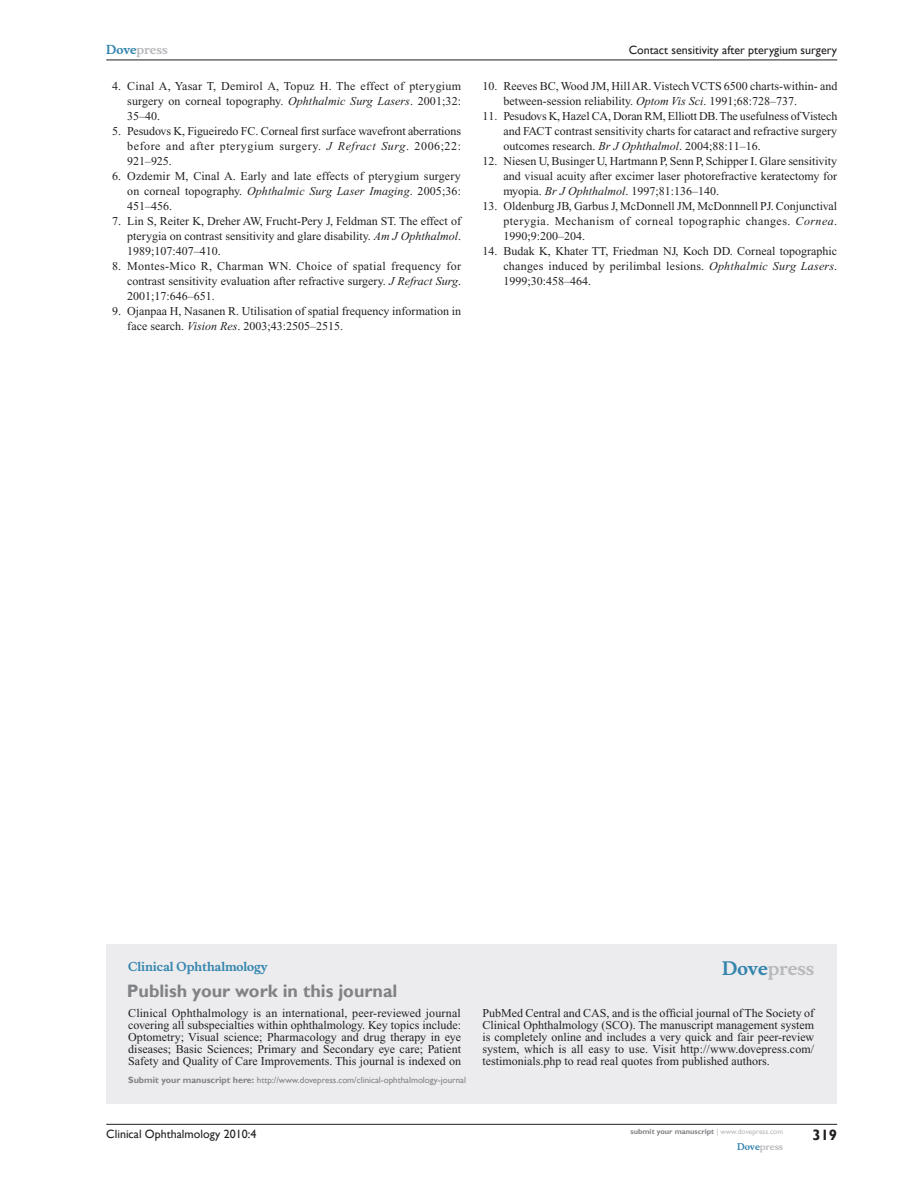
<style>
.page{position:relative;width:918px;height:1188px;background:#fff}
.page>*{position:absolute;margin:0;border:0;box-sizing:border-box;transform-origin:0 0}
.t1{font:700 18px "Gill Sans";color:#808285}
.t2{font:700 18px "Musee";color:#b8b9bc}
.t3{font:700 15px "Gill Sans";color:#231f20}
.t4{font:12px/15px "Times New Roman";color:#231f20;text-align:justify}
.t5{font:12px "Gill Sans";color:#231f20}
.t6{font:700 12px "Musee";color:#3485ae}
.t7{font:700 12px "Musee";color:#b8b9bc}
.t8{font:9px "Gill Sans";color:#808285}
.t9{font:700 9px "Musee";color:#b8b9bc}
.t10{font:700 7.5px "Gill Sans";color:#808285}
.s1{color:#3485ae}
.s2{font-style:italic}
.s3{font-weight:700}
.s4{font-weight:400;color:#b8b9bc}
</style>
<div class="page">
<div style="left:106px;top:944px;width:731px;height:159px;background:#ececee"></div>
<hr style="left:106px;top:1124px;width:731px;height:1px;background:#231f20">
<hr style="left:106px;top:60px;width:731px;height:1px;background:#231f20">
<p class="t7" style="left:106px;top:43px;width:63px"><span class="s1">Dove</span>press</p>
<p class="t5" style="left:629px;top:43px;width:210px">Contact sensitivity after pterygium surgery</p>
<p class="t4" style="left:127px;top:79px;width:335px;text-indent:-15px">4. Cinal A, Yasar T, Demirol A, Topuz H. The effect of pterygium surgery on corneal topography. <span class="s2">Ophthalmic Surg Lasers</span>. 2001;32:<br>35–40.</p>
<p class="t4" style="left:127px;top:124px;width:335px;text-indent:-15px">5. Pesudovs K, Figueiredo FC. Corneal first surface wavefront aberrations before and after pterygium surgery. <span class="s2">J Refract Surg</span>. 2006;22:<br>921–925.</p>
<p class="t4" style="left:127px;top:169px;width:335px;text-indent:-15px">6. Ozdemir M, Cinal A. Early and late effects of pterygium surgery on corneal topography. <span class="s2">Ophthalmic Surg Laser Imaging</span>. 2005;36:<br>451–456.</p>
<p class="t4" style="left:127px;top:214px;width:335px;text-indent:-15px">7. Lin S, Reiter K, Dreher AW, Frucht-Pery J, Feldman ST. The effect of pterygia on contrast sensitivity and glare disability. <span class="s2">Am J Ophthalmol</span>.<br>1989;107:407–410.</p>
<p class="t4" style="left:127px;top:259px;width:335px;text-indent:-15px">8. Montes-Mico R, Charman WN. Choice of spatial frequency for contrast sensitivity evaluation after refractive surgery. <span class="s2">J Refract Surg</span>.<br>2001;17:646–651.</p>
<p class="t4" style="left:127px;top:304px;width:335px;text-indent:-15px">9. Ojanpaa H, Nasanen R. Utilisation of spatial frequency information in face search. <span class="s2">Vision Res</span>. 2003;43:2505–2515.</p>
<p class="t4" style="left:503px;top:79px;width:335px;text-indent:-21px">10. Reeves BC, Wood JM, Hill AR. Vistech VCTS 6500 charts-within- and between-session reliability. <span class="s2">Optom Vis Sci</span>. 1991;68:728–737.</p>
<p class="t4" style="left:503px;top:109px;width:335px;text-indent:-21px">11. Pesudovs K, Hazel CA, Doran RM, Elliott DB. The usefulness of Vistech and FACT contrast sensitivity charts for cataract and refractive surgery outcomes research. <span class="s2">Br J Ophthalmol</span>. 2004;88:11–16.</p>
<p class="t4" style="left:503px;top:154px;width:335px;text-indent:-21px">12. Niesen U, Businger U, Hartmann P, Senn P, Schipper I. Glare sensitivity and visual acuity after excimer laser photorefractive keratectomy for myopia. <span class="s2">Br J Ophthalmol</span>. 1997;81:136–140.</p>
<p class="t4" style="left:503px;top:199px;width:335px;text-indent:-21px">13. Oldenburg JB, Garbus J, McDonnell JM, McDonnnell PJ. Conjunctival pterygia. Mechanism of corneal topographic changes. <span class="s2">Cornea</span>.<br>1990;9:200–204.</p>
<p class="t4" style="left:503px;top:244px;width:335px;text-indent:-21px">14. Budak K, Khater TT, Friedman NJ, Koch DD. Corneal topographic changes induced by perilimbal lesions. <span class="s2">Ophthalmic Surg Lasers</span>.<br>1999;30:458–464.</p>
<p class="t6" style="left:128px;top:959px;width:141px">Clinical Ophthalmology</p>
<h1 class="t1" style="left:127px;top:980px;width:272px">Publish your work in this journal</h1>
<h1 class="t2" style="left:722px;top:958px;width:94px"><span class="s1">Dove</span>press</h1>
<p class="t4" style="left:128px;top:1007px;width:334px;line-height:12px">Clinical Ophthalmology is an international, peer-reviewed journal covering all subspecialties within ophthalmology. Key topics include:<br>Optometry; Visual science; Pharmacology and drug therapy in eye diseases; Basic Sciences; Primary and Secondary eye care; Patient Safety and Quality of Care Improvements. This journal is indexed on</p>
<p class="t4" style="left:482px;top:1007px;width:333px;line-height:12px">PubMed Central and CAS, and is the official journal of The Society of Clinical Ophthalmology (SCO). The manuscript management system is completely online and includes a very quick and fair peer-review system, which is all easy to use. Visit http://www.dovepress.com/ testimonials.php to read real quotes from published authors.</p>
<p class="t8" style="left:128px;top:1075px;width:339px"><span class="s3">Submit your manuscript here:</span> http://www.dovepress.com/clinical-ophthalmology-journal</p>
<p class="t5" style="left:106px;top:1127px;width:152px">Clinical Ophthalmology 2010:4</p>
<p class="t10" style="left:631px;top:1127px;width:154px">submit your manuscript <span class="s4">| www.dovepress.com</span></p>
<p class="t9" style="left:737px;top:1141px;width:48px"><span class="s1">Dove</span>press</p>
<p class="t3" style="left:812px;top:1126px;width:26px">319</p>
</div>
